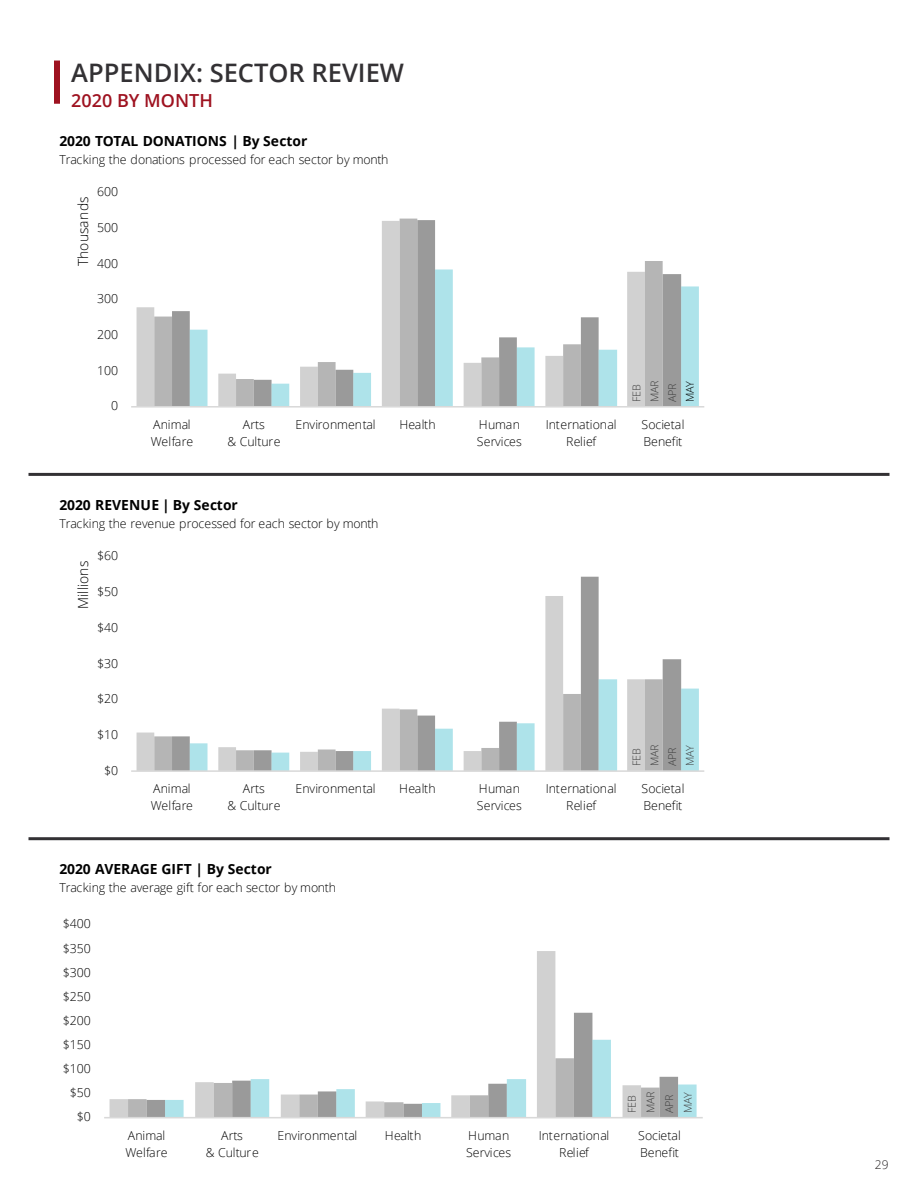
<style>
.page{position:relative;width:918px;height:1188px;background:#fff}
.page>*{position:absolute;margin:0;border:0;box-sizing:border-box;transform-origin:0 0}
.Page_Header_-_Black{font:600 25.5px "Open Sans";color:#333134}
.Blue_Text_-_Align_Le{font:600 18px "Open Sans";color:#9e1220}
.t1{font:700 13.95px "Open Sans";letter-spacing:-.005em;color:#000}
.t2{font:300 13.95px "Open Sans";letter-spacing:.02em;color:#000}
.t3{font:300 13.95px "Open Sans";letter-spacing:-.005em;color:#000}
.t4{font:300 12.3px/16.8px "Open Sans";letter-spacing:-.01em;color:#000;text-align:center}
.t5{font:300 12.3px/16.8px "Open Sans";letter-spacing:.015em;color:#000}
.t6{font:300 12px "Open Sans";color:#231f20}
.t7{font:300 10.8px/17.9px "Open Sans";letter-spacing:-.01em;color:#404040}
.s1{color:#000}
</style>
<div class="page">
<div style="left:54px;top:61px;width:6px;height:43px;background:#9e1220"></div>
<hr style="left:28px;top:473px;width:862px;height:3px;background:#333134">
<hr style="left:28px;top:837px;width:862px;height:3px;background:#333134">
<div style="left:137px;top:307px;width:17px;height:99px;background:#d1d1d1"></div>
<svg style="left:154px;top:219px;width:264px;height:187px"></svg>
<svg style="left:172px;top:220px;width:491px;height:186px"></svg>
<svg style="left:190px;top:269px;width:509px;height:137px"></svg>
<hr style="left:131px;top:406px;width:573px;height:2px;background:#d9d9d9">
<svg style="left:137px;top:732px;width:17px;height:38px"></svg>
<svg style="left:154px;top:733px;width:18px;height:37px"></svg>
<svg style="left:172px;top:577px;width:509px;height:193px"></svg>
<svg style="left:190px;top:679px;width:509px;height:91px"></svg>
<hr style="left:131px;top:770px;width:573px;height:2px;background:#d9d9d9">
<svg style="left:110px;top:951px;width:483px;height:166px"></svg>
<svg style="left:147px;top:1013px;width:464px;height:27px"></svg>
<svg style="left:128px;top:1040px;width:569px;height:77px"></svg>
<hr style="left:104px;top:1117px;width:599px;height:1px;background:#d9d9d9">
<p class="Page_Header_-_Black" style="left:71px;top:55px;width:334px">APPENDIX: SECTOR REVIEW</p>
<p class="Blue_Text_-_Align_Le" style="left:71px;top:88px;width:143px">2020 BY MONTH</p>
<p class="t1" style="left:60px;top:131px;width:249px">2020 TOTAL DONATIONS | By Sector</p>
<p class="t4" style="left:60px;top:151px;width:330px">Tracking the donations processed for each sector by month</p>
<p class="t2" style="left:74px;top:266px;width:71px;rotate:-90deg">Thousands</p>
<p class="t4" style="left:97px;top:183px;width:22px">600</p>
<p class="t4" style="left:97px;top:219px;width:22px">500</p>
<p class="t4" style="left:97px;top:254px;width:22px">400</p>
<p class="t4" style="left:97px;top:290px;width:22px">300</p>
<p class="t4" style="left:97px;top:326px;width:22px">200</p>
<p class="t4" style="left:97px;top:362px;width:22px">100</p>
<p class="t4" style="left:111px;top:397px;width:9px">0</p>
<p class="t7" style="left:627px;top:402px;width:23px;rotate:-90deg">FEB<br>MAR<br>APR<br><span class="s1">MAY</span></p>
<p class="t4" style="left:151px;top:416px;width:44px;text-align:left">Animal<br>Welfare</p>
<p class="t4" style="left:228px;top:416px;width:55px">Arts<br>&amp; Culture</p>
<p class="t4" style="left:296px;top:416px;width:81px">Environmental</p>
<p class="t4" style="left:399px;top:416px;width:38px">Health</p>
<p class="t5" style="left:477px;top:416px;width:47px">Human<br>Services</p>
<p class="t4" style="left:546px;top:416px;width:72px">International<br>Relief</p>
<p class="t5" style="left:642px;top:416px;width:44px">Societal<br>Benefit</p>
<p class="t1" style="left:60px;top:495px;width:180px">2020 REVENUE | By Sector</p>
<p class="t4" style="left:60px;top:515px;width:320px">Tracking the revenue processed for each sector by month</p>
<p class="t3" style="left:74px;top:609px;width:50px;rotate:-90deg">Millions</p>
<p class="t4" style="left:97px;top:547px;width:22px">$60</p>
<p class="t4" style="left:97px;top:583px;width:22px">$50</p>
<p class="t4" style="left:97px;top:619px;width:22px">$40</p>
<p class="t4" style="left:97px;top:654px;width:22px">$30</p>
<p class="t4" style="left:97px;top:690px;width:22px">$20</p>
<p class="t4" style="left:97px;top:726px;width:22px">$10</p>
<p class="t4" style="left:104px;top:762px;width:15px">$0</p>
<p class="t7" style="left:627px;top:766px;width:23px;rotate:-90deg">FEB<br>MAR<br>APR<br>MAY</p>
<p class="t4" style="left:151px;top:780px;width:44px;text-align:left">Animal<br>Welfare</p>
<p class="t4" style="left:227px;top:780px;width:55px">Arts<br>&amp; Culture</p>
<p class="t4" style="left:296px;top:780px;width:81px">Environmental</p>
<p class="t4" style="left:399px;top:780px;width:38px">Health</p>
<p class="t5" style="left:477px;top:780px;width:47px">Human<br>Services</p>
<p class="t4" style="left:546px;top:780px;width:72px">International<br>Relief</p>
<p class="t5" style="left:642px;top:780px;width:44px">Societal<br>Benefit</p>
<p class="t1" style="left:60px;top:860px;width:214px">2020 AVERAGE GIFT | By Sector</p>
<p class="t4" style="left:60px;top:879px;width:278px">Tracking the average gift for each sector by month</p>
<p class="t4" style="left:63px;top:915px;width:29px">$400</p>
<p class="t4" style="left:63px;top:939px;width:29px">$350</p>
<p class="t4" style="left:63px;top:963px;width:29px">$300</p>
<p class="t4" style="left:63px;top:988px;width:29px">$250</p>
<p class="t4" style="left:63px;top:1012px;width:29px">$200</p>
<p class="t4" style="left:63px;top:1036px;width:29px">$150</p>
<p class="t4" style="left:63px;top:1060px;width:29px">$100</p>
<p class="t4" style="left:70px;top:1084px;width:22px">$50</p>
<p class="t4" style="left:77px;top:1108px;width:15px">$0</p>
<p class="t7" style="left:622px;top:1113px;width:23px;line-height:18.6px;rotate:-90deg">FEB<br>MAR<br>APR<br>MAY</p>
<p class="t4" style="left:125px;top:1127px;width:44px;text-align:left">Animal<br>Welfare</p>
<p class="t4" style="left:206px;top:1127px;width:55px">Arts<br>&amp; Culture</p>
<p class="t4" style="left:277px;top:1127px;width:81px">Environmental</p>
<p class="t4" style="left:385px;top:1127px;width:38px">Health</p>
<p class="t5" style="left:466px;top:1127px;width:47px">Human<br>Services</p>
<p class="t4" style="left:539px;top:1127px;width:72px">International<br>Relief</p>
<p class="t5" style="left:638px;top:1127px;width:44px">Societal<br>Benefit</p>
<p class="t6" style="left:875px;top:1157px;width:15px">29</p>
</div>
